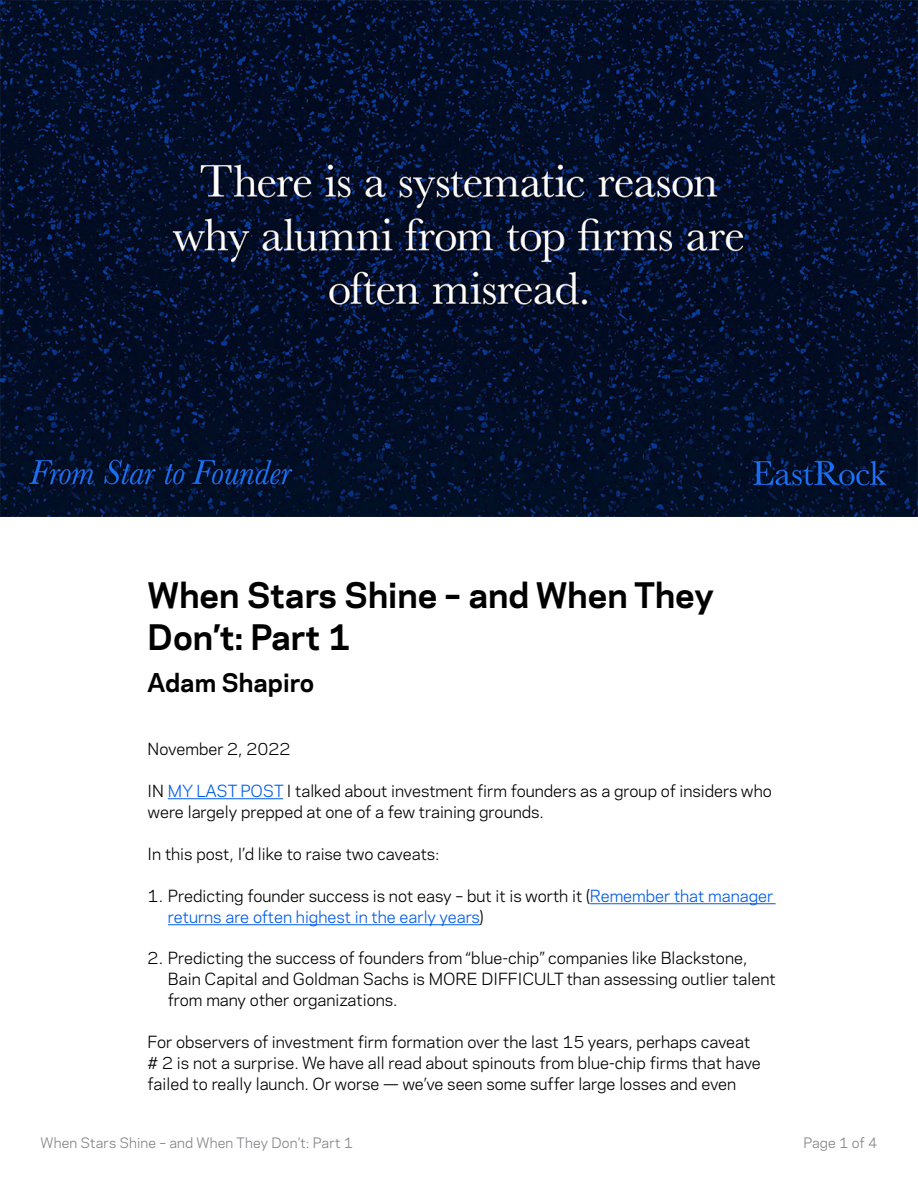
<style>
.page{position:relative;width:918px;height:1188px;background:#fff}
.page>*{position:absolute;margin:0;border:0;box-sizing:border-box;transform-origin:0 0}
.t1{font:700 33px/42px "Polaris";color:#000}
.t2{font:700 24px "Polaris";color:#000}
.t3{font:15.75px/21px "Polaris";color:#000}
.t4{font:15.75px/21px "Polaris";color:#005bec}
.t5{font:13.5px "Polaris";letter-spacing:.015em;color:#808285}
.s1{color:#005bec}
.s2{color:#000}
</style>
<div class="page">
<img style="left:0;top:0;width:918px;height:516px">
<hr style="left:168px;top:798px;width:115px;height:1px;background:#005bec">
<hr style="left:590px;top:903px;width:186px;height:1px;background:#005bec">
<hr style="left:168px;top:924px;width:312px;height:1px;background:#005bec">
<h1 class="t1" style="left:148px;top:572px;width:568px">When Stars Shine – and When They<br>Don’t: Part 1</h1>
<h2 class="t2" style="left:148px;top:664px;width:168px">Adam Shapiro</h2>
<p class="t3" style="left:148px;top:736px;width:144px">November 2, 2022</p>
<p class="t3" style="left:148px;top:778px;width:626px">IN <span class="s1">MY LAST POST</span> I talked about investment firm founders as a group of insiders who were largely prepped at one of a few training grounds.</p>
<p class="t3" style="left:148px;top:841px;width:294px">In this post, I’d like to raise two caveats:</p>
<p class="t4" style="left:168px;top:883px;width:607px;text-indent:-20px"><span class="s2">1. Predicting founder success is not easy – but it is worth it (</span>Remember that manager returns are often highest in the early years<span class="s2">)</span></p>
<p class="t3" style="left:168px;top:946px;width:609px;text-indent:-20px">2. Predicting the success of founders from “blue-chip” companies like Blackstone,<br>Bain Capital and Goldman Sachs is MORE DIFFICULT than assessing outlier talent from many other organizations.</p>
<p class="t3" style="left:148px;top:1030px;width:615px">For observers of investment firm formation over the last 15 years, perhaps caveat # 2 is not a surprise. We have all read about spinouts from blue-chip firms that have failed to really launch. Or worse — we’ve seen some suffer large losses and even</p>
<p class="t5" style="left:40px;top:1131px;width:314px">When Stars Shine – and When They Don’t: Part 1</p>
<p class="t5" style="left:803px;top:1131px;width:76px">Page 1 of 4</p>
</div>
